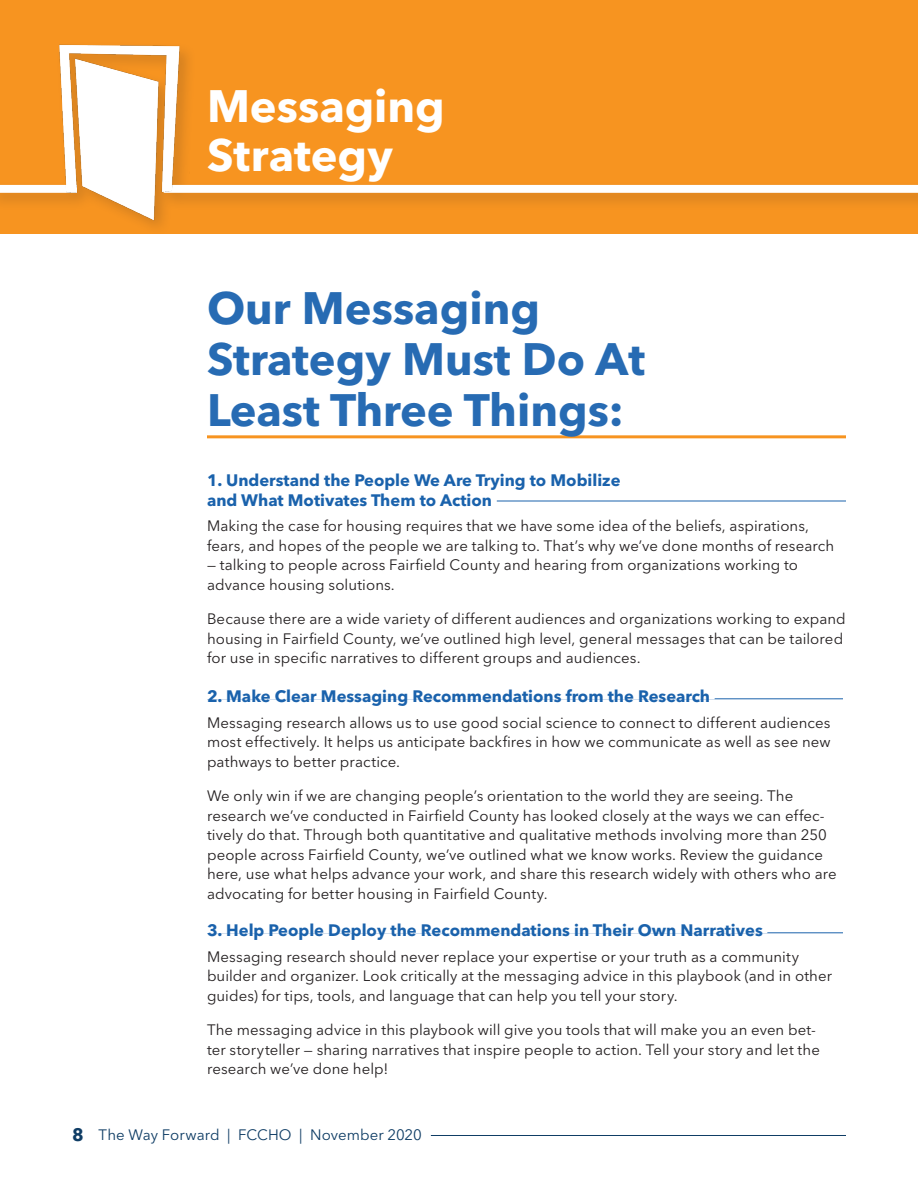
<style>
.page{position:relative;width:918px;height:1188px;background:#fff}
.page>*{position:absolute;margin:0;border:0;box-sizing:border-box;transform-origin:0 0}
.t1{font:700 45px/51px "Avenir Next LT Pro";color:#276bb3}
.H1_5_Knockout{font:700 45px/49.5px "Avenir Next LT Pro";color:#fff}
.H3_0_-_no_line{font:700 16.5px/19.5px "Avenir Next LT Pro";color:#1a62ac}
.BODY{font:15px/19.5px "Avenir Next LT Pro";letter-spacing:.005em;color:#231f20}
.t2{font:15px "Avenir Next LT Pro";letter-spacing:.005em;color:#0f3d65}
.s1{font-weight:700;font-size:18px}
</style>
<div class="page">
<hr style="left:72px;top:1135px;width:774px;height:1px;background:#0f3d65">
<hr style="left:63px;top:1133px;width:368px;height:4px;background:#fff">
<hr style="left:207px;top:435px;width:639px;height:3px;background:#f79420">
<hr style="left:207px;top:699px;width:636px;height:1px;background:#1a62ac">
<hr style="left:207px;top:933px;width:636px;height:1px;background:#1a62ac">
<div style="left:0;top:0;width:918px;height:234px;background:#f79420"></div>
<div style="left:0;top:41px;width:918px;height:196px;background:#231f20;opacity:.18"></div>
<div style="left:164px;top:185px;width:754px;height:8px;background:#fff"></div>
<div style="left:0;top:185px;width:77px;height:8px;background:#fff"></div>
<img style="left:33px;top:41px;width:156px;height:196px">
<hr style="left:497px;top:501px;width:349px;height:1px;background:#1a62ac">
<p class="H1_5_Knockout" style="left:207px;top:81px;width:239px">Messaging<br>Strategy</p>
<h2 class="t1" style="left:207px;top:283px;width:440px">Our Messaging<br>Strategy Must Do At<br>Least Three Things:</h2>
<p class="H3_0_-_no_line" style="left:207px;top:470px;width:415px">1. Understand the People We Are Trying to Mobilize and What Motivates Them to Action</p>
<p class="BODY" style="left:207px;top:516px;width:629px">Making the case for housing requires that we have some idea of the beliefs, aspirations, fears, and hopes of the people we are talking to. That’s why we’ve done months of research</p>
<p class="BODY" style="left:207px;top:555px;width:593px">— talking to people across Fairfield County and hearing from organizations working to advance housing solutions.</p>
<p class="BODY" style="left:207px;top:609px;width:640px">Because there are a wide variety of different audiences and organizations working to expand housing in Fairfield County, we’ve outlined high level, general messages that can be tailored for use in specific narratives to different groups and audiences.</p>
<h3 class="H3_0_-_no_line" style="left:207px;top:686px;width:505px">2. Make Clear Messaging Recommendations from the Research</h3>
<p class="BODY" style="left:207px;top:713px;width:625px;text-align:justify">Messaging research allows us to use good social science to connect to different audiences most effectively. It helps us anticipate backfires in how we communicate as well as see new pathways to better practice.</p>
<p class="BODY" style="left:207px;top:786px;width:631px">We only win if we are changing people’s orientation to the world they are seeing. The research we’ve conducted in Fairfield County has looked closely at the ways we can effec&shy;tively do that. Through both quantitative and qualitative methods involving more than 250 people across Fairfield County, we’ve outlined what we know works. Review the guidance here, use what helps advance your work, and share this research widely with others who are advocating for better housing in Fairfield County.</p>
<h3 class="H3_0_-_no_line" style="left:207px;top:920px;width:557px">3. Help People Deploy the Recommendations in Their Own Narratives</h3>
<p class="BODY" style="left:207px;top:947px;width:627px">Messaging research should never replace your expertise or your truth as a community builder and organizer. Look critically at the messaging advice in this playbook (and in other guides) for tips, tools, and language that can help you tell your story.</p>
<p class="BODY" style="left:207px;top:1020px;width:614px">The messaging advice in this playbook will give you tools that will make you an even bet&shy;ter storyteller — sharing narratives that inspire people to action. Tell your story and let the research we’ve done help!</p>
<p class="t2" style="left:72px;top:1126px;width:351px"><span class="s1">8</span> The Way Forward | FCCHO | November 2020</p>
</div>
